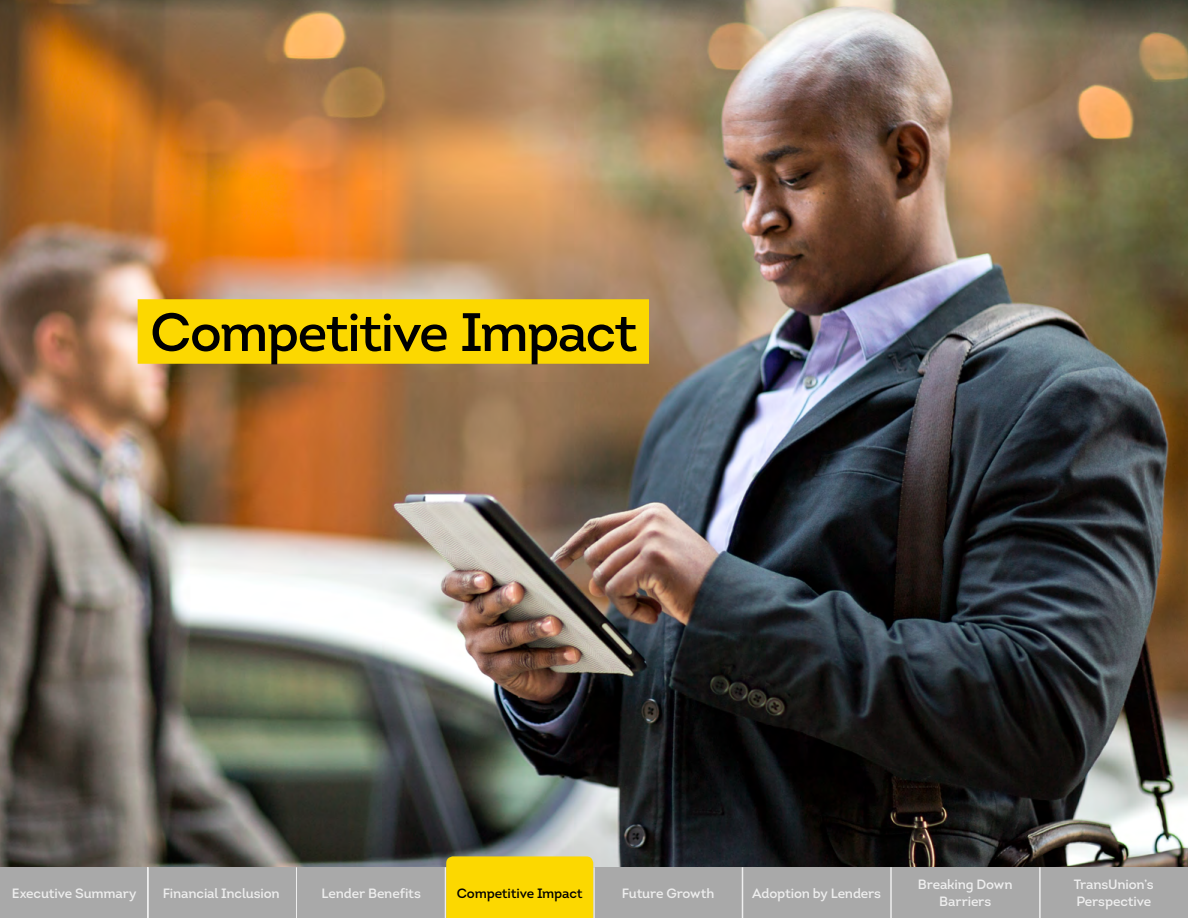
<style>
.page{position:relative;width:1188px;height:918px;background:#fff}
.page>*{position:absolute;margin:0;border:0;box-sizing:border-box;transform-origin:0 0}
.t1{font:600 54px "Intro";letter-spacing:-.035em;color:#000}
.t2{font:600 13.5px/16.5px "Intro";letter-spacing:-.01em;color:#eee;text-align:center}
.t3{font:600 13.5px "Intro";letter-spacing:-.01em;color:#000}
</style>
<div class="page">
<img style="left:0;top:0;width:1188px;height:867px">
<div style="left:138px;top:299px;width:511px;height:65px;background:#fcd800"></div>
<div style="left:0;top:867px;width:148px;height:51px;background:#a9a9a9"></div>
<div style="left:297px;top:867px;width:149px;height:51px;background:#a9a9a9"></div>
<div style="left:594px;top:867px;width:148px;height:51px;background:#a9a9a9"></div>
<div style="left:742px;top:867px;width:149px;height:51px;background:#a9a9a9"></div>
<div style="left:891px;top:867px;width:149px;height:51px;background:#a9a9a9"></div>
<div style="left:1040px;top:867px;width:148px;height:51px;background:#a9a9a9"></div>
<hr style="left:296px;top:867px;width:1px;height:51px;background:#eee">
<hr style="left:593px;top:867px;width:2px;height:51px;background:#eee">
<hr style="left:742px;top:867px;width:1px;height:51px;background:#eee">
<hr style="left:890px;top:867px;width:2px;height:51px;background:#eee">
<hr style="left:1039px;top:867px;width:2px;height:51px;background:#eee">
<hr style="left:445px;top:867px;width:1px;height:51px;background:#eee">
<div style="left:147px;top:867px;width:149px;height:51px;background:#a9a9a9"></div>
<hr style="left:147px;top:867px;width:1px;height:51px;background:#eee">
<div style="left:446px;top:856px;width:147px;height:62px;background:#fcd800"></div>
<h1 class="t1" style="left:150px;top:298px;width:489px">Competitive Impact</h1>
<p class="t2" style="left:12px;top:885px;width:126px">Executive Summary</p>
<p class="t2" style="left:322px;top:885px;width:101px">Lender Benefits</p>
<p class="t2" style="left:622px;top:885px;width:94px">Future Growth</p>
<p class="t2" style="left:752px;top:885px;width:130px">Adoption by Lenders</p>
<p class="t2" style="left:918px;top:876px;width:96px">Breaking Down<br>Barriers</p>
<p class="t2" style="left:1074px;top:876px;width:82px;text-align:left">TransUnion’s<br>Perspective</p>
<p class="t2" style="left:163px;top:885px;width:118px">Financial Inclusion</p>
<p class="t3" style="left:457px;top:885px;width:128px">Competitive Impact</p>
</div>
